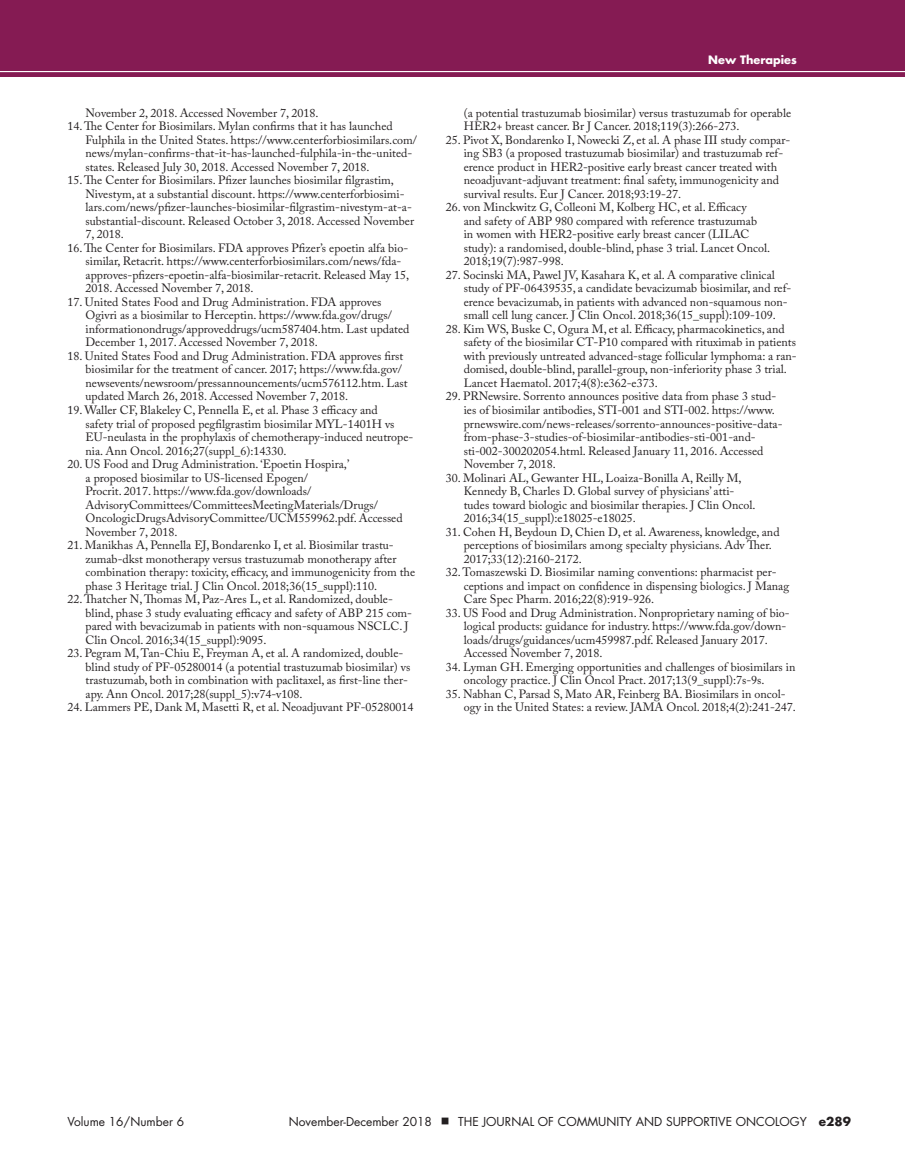
<style>
.page{position:relative;width:905px;height:1175px;background:#fff}
.page>*{position:absolute;margin:0;border:0;box-sizing:border-box;transform-origin:0 0}
.reference_text{font:12px/13.5px "Adobe Caslon Pro";color:#231f20}
.t1{font:12px "Futura Std";color:#231f20}
.author_edited_by{font:700 11.25px "Futura Std";color:#fff}
.s1{font-weight:700}
</style>
<div class="page">
<div style="left:0;top:0;width:904px;height:76px;background:#851b53"></div>
<hr style="left:0;top:71px;width:904px;height:1px;background:#fff">
<p class="reference_text" style="left:86px;top:106px;width:234px">November 2, 2018. Accessed November 7, 2018.</p>
<p class="reference_text" style="left:86px;top:119px;width:333px;text-indent:-18px">14. The Center for Biosimilars. Mylan confirms that it has launched Fulphila in the United States. https://www.centerforbiosimilars.com/ news/mylan-confirms-that-it-has-launched-fulphila-in-the-united&shy;states. Released July 30, 2018. Accessed November 7, 2018.</p>
<p class="reference_text" style="left:86px;top:173px;width:330px;text-indent:-18px">15. The Center for Biosimilars. Pfizer launches biosimilar filgrastim, Nivestym, at a substantial discount. https://www.centerforbiosimi&shy;lars.com/news/pfizer-launches-biosimilar-filgrastim-nivestym-at-a&shy;substantial-discount. Released October 3, 2018. Accessed November 7, 2018.</p>
<p class="reference_text" style="left:86px;top:241px;width:325px;text-indent:-18px">16. The Center for Biosimilars. FDA approves Pfizer’s epoetin alfa bio&shy;similar, Retacrit. https://www.centerforbiosimilars.com/news/fda&shy;approves-pfizers-epoetin-alfa-biosimilar-retacrit. Released May 15, 2018. Accessed November 7, 2018.</p>
<p class="reference_text" style="left:86px;top:295px;width:325px;text-indent:-18px">17. United States Food and Drug Administration. FDA approves Ogivri as a biosimilar to Herceptin. https://www.fda.gov/drugs/ informationondrugs/approveddrugs/ucm587404.htm. Last updated December 1, 2017. Accessed November 7, 2018.</p>
<p class="reference_text" style="left:86px;top:349px;width:323px;text-indent:-18px">18. United States Food and Drug Administration. FDA approves first biosimilar for the treatment of cancer. 2017; https://www.fda.gov/ newsevents/newsroom/pressannouncements/ucm576112.htm. Last updated March 26, 2018. Accessed November 7, 2018.</p>
<p class="reference_text" style="left:86px;top:403px;width:329px;text-indent:-18px">19. Waller CF, Blakeley C, Pennella E, et al. Phase 3 efficacy and<br>safety trial of proposed pegfilgrastim biosimilar MYL-1401H vs EU-neulasta in the prophylaxis of chemotherapy-induced neutrope&shy;nia. Ann Oncol. 2016;27(suppl_6):14330.</p>
<p class="reference_text" style="left:86px;top:457px;width:318px;text-indent:-18px">20. US Food and Drug Administration. ‘Epoetin Hospira,’<br>a proposed biosimilar to US-licensed Epogen/<br>Procrit. 2017. https://www.fda.gov/downloads/ AdvisoryCommittees/CommitteesMeetingMaterials/Drugs/ OncologicDrugsAdvisoryCommittee/UCM559962.pdf. Accessed November 7, 2018.</p>
<p class="reference_text" style="left:86px;top:538px;width:331px;text-indent:-18px">21. Manikhas A, Pennella EJ, Bondarenko I, et al. Biosimilar trastu&shy;zumab-dkst monotherapy versus trastuzumab monotherapy after combination therapy: toxicity, efficacy, and immunogenicity from the phase 3 Heritage trial. J Clin Oncol. 2018;36(15_suppl):110.</p>
<p class="reference_text" style="left:86px;top:592px;width:328px;text-indent:-18px">22. Thatcher N, Thomas M, Paz-Ares L, et al. Randomized, double&shy;blind, phase 3 study evaluating efficacy and safety of ABP 215 com&shy;pared with bevacizumab in patients with non-squamous NSCLC. J Clin Oncol. 2016;34(15_suppl):9095.</p>
<p class="reference_text" style="left:86px;top:646px;width:326px;text-indent:-18px">23. Pegram M, Tan-Chiu E, Freyman A, et al. A randomized, double&shy;blind study of PF-05280014 (a potential trastuzumab biosimilar) vs trastuzumab, both in combination with paclitaxel, as first-line ther&shy;apy. Ann Oncol. 2017;28(suppl_5):v74-v108.</p>
<p class="reference_text" style="left:68px;top:700px;width:347px">24. Lammers PE, Dank M, Masetti R, et al. Neoadjuvant PF-05280014</p>
<p class="author_edited_by" style="left:708px;top:52px;width:90px">New Therapies</p>
<p class="reference_text" style="left:464px;top:106px;width:329px">(a potential trastuzumab biosimilar) versus trastuzumab for operable<br>HER2+ breast cancer. Br J Cancer. 2018;119(3):266-273.</p>
<p class="reference_text" style="left:464px;top:133px;width:328px;text-indent:-18px">25. Pivot X, Bondarenko I, Nowecki Z, et al. A phase III study compar&shy;ing SB3 (a proposed trastuzumab biosimilar) and trastuzumab ref&shy;erence product in HER2-positive early breast cancer treated with neoadjuvant-adjuvant treatment: final safety, immunogenicity and survival results. Eur J Cancer. 2018;93:19-27.</p>
<p class="reference_text" style="left:464px;top:200px;width:308px;text-indent:-18px">26. von Minckwitz G, Colleoni M, Kolberg HC, et al. Efficacy<br>and safety of ABP 980 compared with reference trastuzumab<br>in women with HER2-positive early breast cancer (LILAC study): a randomised, double-blind, phase 3 trial. Lancet Oncol.<br>2018;19(7):987-998.</p>
<p class="reference_text" style="left:464px;top:268px;width:329px;text-indent:-18px">27. Socinski MA, Pawel JV, Kasahara K, et al. A comparative clinical study of PF-06439535, a candidate bevacizumab biosimilar, and ref&shy;erence bevacizumab, in patients with advanced non-squamous non&shy;small cell lung cancer. J Clin Oncol. 2018;36(15_suppl):109-109.</p>
<p class="reference_text" style="left:464px;top:322px;width:334px;text-indent:-18px">28. Kim WS, Buske C, Ogura M, et al. Efficacy, pharmacokinetics, and safety of the biosimilar CT-P10 compared with rituximab in patients with previously untreated advanced-stage follicular lymphoma: a ran&shy;domised, double-blind, parallel-group, non-inferiority phase 3 trial.<br>Lancet Haematol. 2017;4(8):e362-e373.</p>
<p class="reference_text" style="left:464px;top:389px;width:320px;text-indent:-18px">29. PRNewsire. Sorrento announces positive data from phase 3 stud&shy;ies of biosimilar antibodies, STI-001 and STI-002. https://www. prnewswire.com/news-releases/sorrento-announces-positive-data&shy;from-phase-3-studies-of-biosimilar-antibodies-sti-001-and&shy;sti-002-300202054.html. Released January 11, 2016. Accessed November 7, 2018.</p>
<p class="reference_text" style="left:464px;top:470px;width:293px;text-indent:-18px">30. Molinari AL, Gewanter HL, Loaiza-Bonilla A, Reilly M, Kennedy B, Charles D. Global survey of physicians’ atti&shy;tudes toward biologic and biosimilar therapies. J Clin Oncol.<br>2016;34(15_suppl):e18025-e18025.</p>
<p class="reference_text" style="left:464px;top:524px;width:317px;text-indent:-18px">31. Cohen H, Beydoun D, Chien D, et al. Awareness, knowledge, and perceptions of biosimilars among specialty physicians. Adv Ther.<br>2017;33(12):2160-2172.</p>
<p class="reference_text" style="left:464px;top:565px;width:327px;text-indent:-18px">32. Tomaszewski D. Biosimilar naming conventions: pharmacist per&shy;ceptions and impact on confidence in dispensing biologics. J Manag<br>Care Spec Pharm. 2016;22(8):919-926.</p>
<p class="reference_text" style="left:464px;top:605px;width:327px;text-indent:-18px">33. US Food and Drug Administration. Nonproprietary naming of bio&shy;logical products: guidance for industry. https://www.fda.gov/down&shy;loads/drugs/guidances/ucm459987.pdf. Released January 2017.<br>Accessed November 7, 2018.</p>
<p class="reference_text" style="left:464px;top:659px;width:333px;text-indent:-18px">34. Lyman GH. Emerging opportunities and challenges of biosimilars in oncology practice. J Clin Oncol Pract. 2017;13(9_suppl):7s-9s.</p>
<p class="reference_text" style="left:464px;top:686px;width:334px;text-indent:-18px">35. Nabhan C, Parsad S, Mato AR, Feinberg BA. Biosimilars in oncol&shy;ogy in the United States: a review. JAMA Oncol. 2018;4(2):241-247.</p>
<p class="t1" style="left:68px;top:1114px;width:118px">Volume 16/Number 6</p>
<p class="t1" style="left:289px;top:1114px;width:145px">November-December 2018</p>
<p class="t1" style="left:458px;top:1114px;width:394px">THE JOURNAL OF COMMUNITY AND SUPPORTIVE ONCOLOGY <span class="s1">e289</span></p>
</div>
